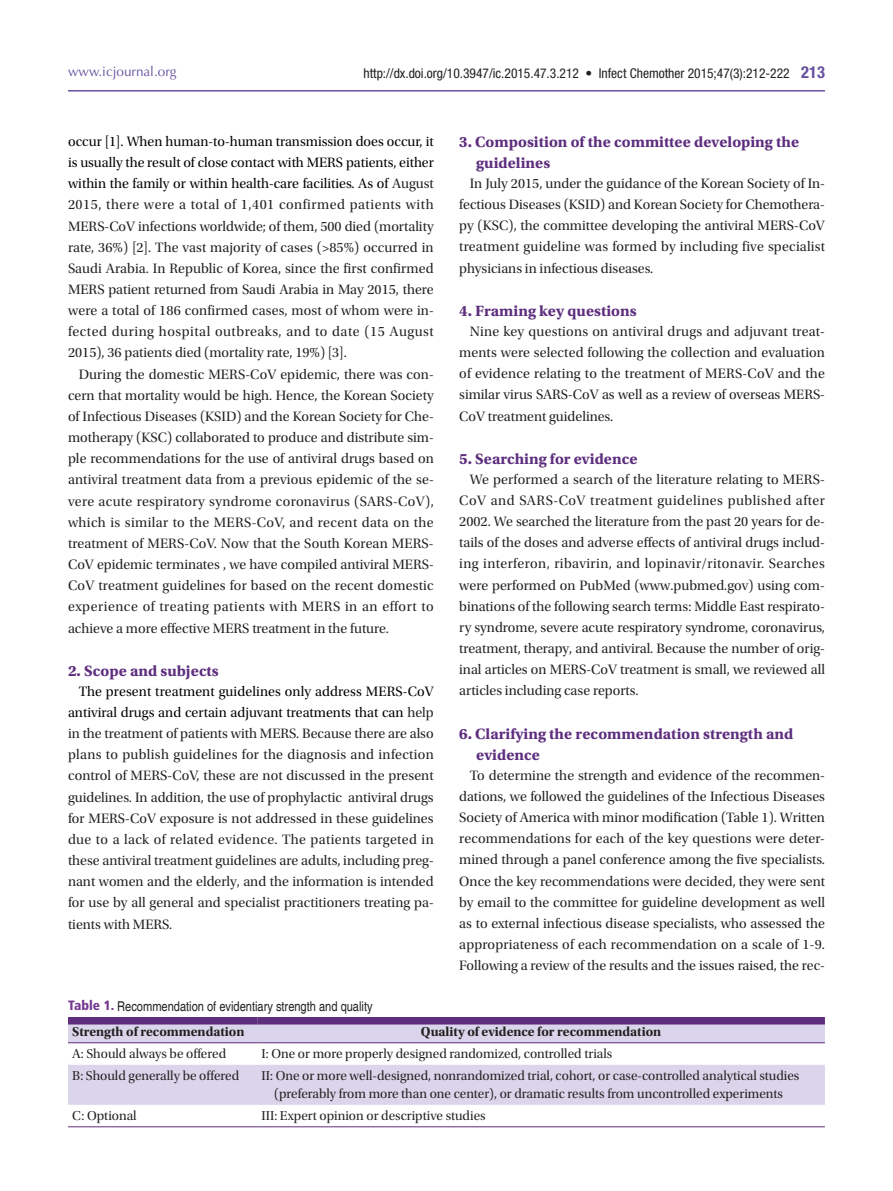
<style>
.page{position:relative;width:893px;height:1191px;background:#fff}
.page>*{position:absolute;margin:0;border:0;box-sizing:border-box;transform-origin:0 0}
.머리말{font:700 condensed 16.5px "Helvetica Neue";color:#6850a1}
.본문_소타이틀{font:15.75px/21px "Utopia Std Bold Capt";color:#5e2e7e}
.본문{font:14.25px/21.1px "Utopia Std Subh";color:#231f20;text-align:justify}
.표_내용{font:13.5px/18px "Utopia Std Subh";color:#231f20;text-align:center}
.t1{font:condensed 13.5px "Helvetica Neue";color:#231f20}
.표_내용-2{font:13.5px "Utopia Std Bold Subh";color:#231f20}
.표_그림_타이틀{font:condensed 13.5px "Helvetica";color:#231f20}
.t2{font:13.5px "Optima LT Std";color:#6850a1}
.s1{color:#000}
.s2{font-family:"Frutiger LT Std";font-weight:900;color:#753790}
</style>
<div class="page">
<hr style="left:68px;top:90px;width:757px;height:2px;background:#6850a1">
<svg style="left:68px;top:1024px;width:757px;height:80px;fill:#dad5ea"></svg>
<div style="left:68px;top:1017px;width:189px;height:7px;background:#5e2e7e"></div>
<div style="left:257px;top:1017px;width:568px;height:7px;background:#5e2e7e"></div>
<hr style="left:68px;top:1042px;width:189px;height:1px;background:#5e2e7e">
<hr style="left:257px;top:1042px;width:568px;height:1px;background:#5e2e7e">
<hr style="left:68px;top:1126px;width:189px;height:1px;background:#5e2e7e">
<hr style="left:257px;top:1126px;width:568px;height:1px;background:#5e2e7e">
<p class="t2" style="left:68px;top:63px;width:110px">www.icjournal.org</p>
<p class="t1" style="left:363px;top:65px;width:428px">http://dx.doi.org/10.3947/ic.2015.47.3.212 • Infect Chemother 2015;47(3):212-222</p>
<p class="머리말" style="left:801px;top:62px;width:25px">213</p>
<p class="본문" style="left:68px;top:131px;width:367px"><span class="s1">occur [1]. When human-to-human transmission does occur, it is usually the result of close contact with MERS patients, either within the family or within health-care facilities. As of</span> August 2015, there were a total of 1,401 confirmed patients with MERS-CoV infections worldwide; of them, 500 died (mortality rate, 36%) [2]. The vast majority of cases (&gt;85%) occurred in Saudi Arabia. In Republic of Korea, since the first confirmed MERS patient returned from Saudi Arabia in May 2015, there were a total of 186 confirmed cases, most of whom were in&shy;fected during hospital outbreaks, and to date (15 August 2015), 36 patients died (mortality rate, 19%) [3].</p>
<p class="본문" style="left:68px;top:364px;width:367px;text-indent:11px">During the domestic MERS-CoV epidemic, there was con&shy;cern that mortality would be high. Hence, the Korean Society of Infectious Diseases (KSID) and the Korean Society for Che&shy;motherapy (KSC) collaborated to produce and distribute sim&shy;ple recommendations for the use of antiviral drugs based on antiviral treatment data from a previous epidemic of the se&shy;vere acute respiratory syndrome coronavirus (SARS-CoV), which is similar to the MERS-CoV, and recent data on the treatment of MERS-CoV. Now that the South Korean MERS-CoV epidemic terminates , we have compiled antiviral MERS-CoV treatment guidelines for based on the recent domestic experience of treating patients with MERS in an effort to achieve a more effective MERS treatment in the future.</p>
<p class="본문_소타이틀" style="left:68px;top:660px;width:152px">2. Scope and subjects</p>
<p class="본문" style="left:68px;top:681px;width:367px;text-indent:11px"><span class="s1">The present treatment guidelines only address MERS-CoV antiviral drugs and certain adjuvant treatments that can</span> help in the treatment of patients with MERS. Because there are also plans to publish guidelines for the diagnosis and infection control of MERS-CoV, these are not discussed in the present guidelines. In addition, the use of prophylactic antiviral drugs for MERS-CoV exposure is not addressed in these guidelines due to a lack of related evidence. The patients targeted in these antiviral treatment guidelines are adults, including preg&shy;nant women and the elderly, and the information is intended for use by all general and specialist practitioners treating pa&shy;tients with MERS.</p>
<p class="본문_소타이틀" style="left:476px;top:132px;width:324px;text-indent:-17px">3. Composition of the committee developing the guidelines</p>
<p class="본문" style="left:459px;top:173px;width:367px;text-indent:11px">In July 2015, under the guidance of the Korean Society of In&shy;fectious Diseases (KSID) and Korean Society for Chemothera&shy;py (KSC), the committee developing the antiviral MERS-CoV treatment guideline was formed by including five specialist physicians in infectious diseases.</p>
<p class="본문_소타이틀" style="left:459px;top:300px;width:179px">4. Framing key questions</p>
<p class="본문" style="left:459px;top:321px;width:367px;text-indent:11px">Nine key questions on antiviral drugs and adjuvant treat&shy;ments were selected following the collection and evaluation of evidence relating to the treatment of MERS-CoV and the similar virus SARS-CoV as well as a review of overseas MERS-CoV treatment guidelines.</p>
<p class="본문_소타이틀" style="left:459px;top:448px;width:180px">5. Searching for evidence</p>
<p class="본문" style="left:459px;top:469px;width:367px;text-indent:11px">We performed a search of the literature relating to MERS-CoV and SARS-CoV treatment guidelines published after 2002. We searched the literature from the past 20 years for de&shy;tails of the doses and adverse effects of antiviral drugs includ&shy;ing interferon, ribavirin, and lopinavir/ritonavir. Searches were performed on PubMed (www.pubmed.gov) using com&shy;binations of the following search terms: Middle East respirato&shy;ry syndrome, severe acute respiratory syndrome, coronavirus, treatment, therapy, and antiviral. Because the number of orig&shy;inal articles on MERS-CoV treatment is small, we reviewed all articles including case reports.</p>
<p class="본문_소타이틀" style="left:476px;top:723px;width:319px;text-indent:-17px">6. Clarifying the recommendation strength and evidence</p>
<p class="본문" style="left:459px;top:764px;width:367px;text-indent:11px">To determine the strength and evidence of the recommen&shy;dations, we followed the guidelines of the Infectious Diseases Society of America with minor modification (Table 1). Written recommendations for each of the key questions were deter&shy;mined through a panel conference among the five specialists.<br>Once the key recommendations were decided, they were sent by email to the committee for guideline development as well as to external infectious disease specialists, who assessed the appropriateness of each recommendation on a scale of 1-9.<br>Following a review of the results and the issues raised, the rec-</p>
<p class="표_그림_타이틀" style="left:68px;top:998px;width:306px"><span class="s2">Table 1.</span> Recommendation of evidentiary strength and quality</p>
<p class="표_내용-2" style="left:72px;top:1024px;width:174px">Strength of recommendation</p>
<p class="표_내용-2" style="left:421px;top:1024px;width:242px">Quality of evidence for recommendation</p>
<p class="표_내용" style="left:72px;top:1045px;width:155px">A: Should always be offered</p>
<p class="표_내용" style="left:261px;top:1045px;width:352px">I: One or more properly designed randomized, controlled trials</p>
<p class="표_내용" style="left:72px;top:1067px;width:169px">B: Should generally be offered</p>
<p class="표_내용" style="left:261px;top:1067px;width:539px">II: One or more well-designed, nonrandomized trial, cohort, or case-controlled analytical studies (preferably from more than one center), or dramatic results from uncontrolled experiments</p>
<p class="표_내용" style="left:72px;top:1107px;width:66px">C: Optional</p>
<p class="표_내용" style="left:261px;top:1107px;width:226px">III: Expert opinion or descriptive studies</p>
</div>
